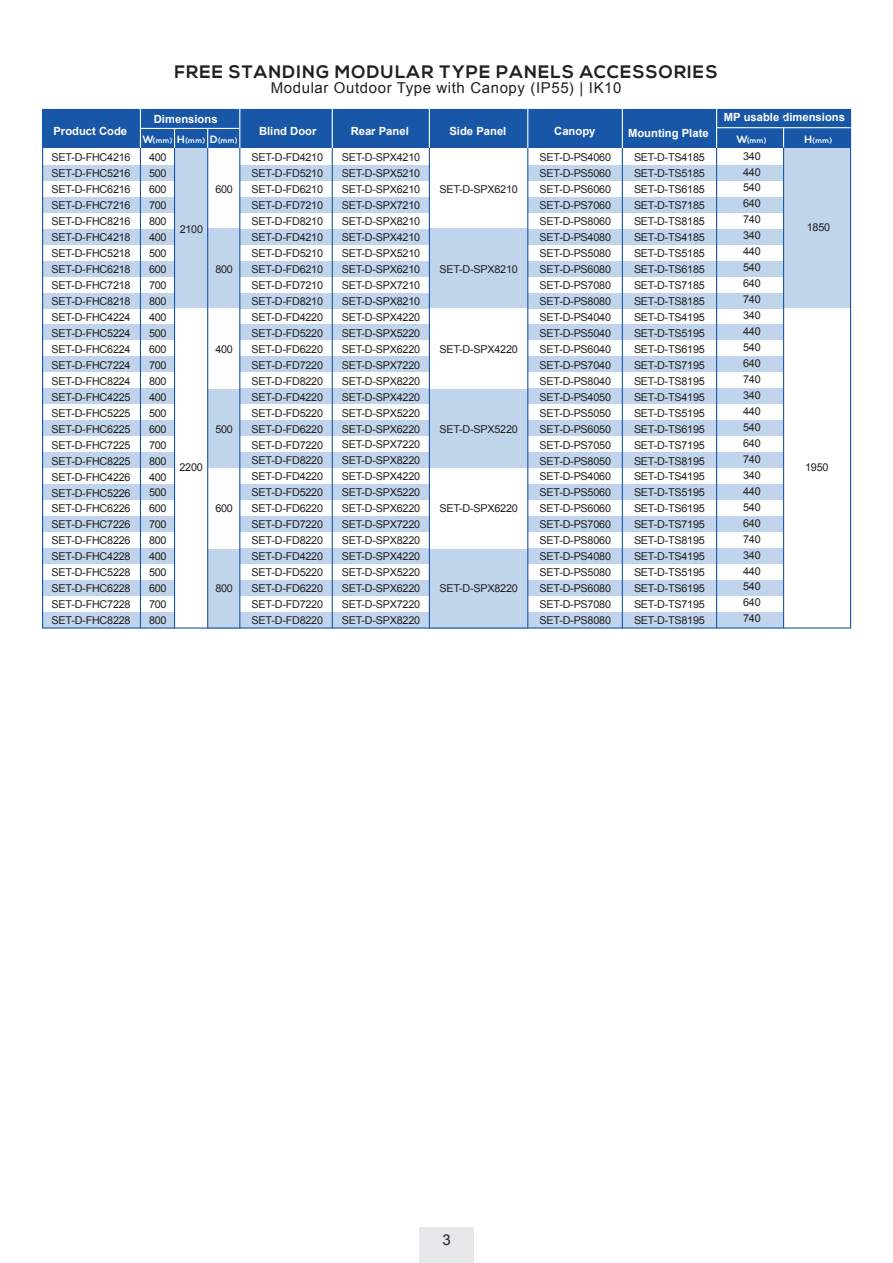
<style>
.page{position:relative;width:893px;height:1263px;background:#fff}
.page>*{position:absolute;margin:0;border:0;box-sizing:border-box;transform-origin:0 0}
.t1{font:700 18px "Nexa";letter-spacing:.06em;color:#231f20}
.t2{font:15px "Arial";letter-spacing:.04em;color:#231f20}
.t3{font:700 11.25px "Arial";color:#fff}
.t4{font:10.8px/15.9px "Arial";letter-spacing:-.02em;color:#231f20;text-align:justify}
.t5{font:700 7.5px "Nexa";letter-spacing:.04em;color:#fff}
.s1{font-size:10.5px}
</style>
<div class="page">
<div style="left:42px;top:165px;width:808px;height:16px;background:#c0d5ec"></div>
<div style="left:42px;top:197px;width:808px;height:16px;background:#c0d5ec"></div>
<div style="left:42px;top:229px;width:808px;height:16px;background:#c0d5ec"></div>
<div style="left:42px;top:261px;width:808px;height:16px;background:#c0d5ec"></div>
<div style="left:42px;top:293px;width:808px;height:16px;background:#c0d5ec"></div>
<div style="left:42px;top:324px;width:808px;height:16px;background:#c0d5ec"></div>
<div style="left:42px;top:356px;width:808px;height:16px;background:#c0d5ec"></div>
<div style="left:42px;top:388px;width:808px;height:16px;background:#c0d5ec"></div>
<div style="left:42px;top:420px;width:808px;height:16px;background:#c0d5ec"></div>
<div style="left:42px;top:452px;width:808px;height:16px;background:#c0d5ec"></div>
<div style="left:42px;top:484px;width:808px;height:16px;background:#c0d5ec"></div>
<div style="left:42px;top:516px;width:808px;height:16px;background:#c0d5ec"></div>
<div style="left:42px;top:548px;width:808px;height:16px;background:#c0d5ec"></div>
<div style="left:42px;top:580px;width:808px;height:16px;background:#c0d5ec"></div>
<div style="left:42px;top:612px;width:808px;height:16px;background:#c0d5ec"></div>
<div style="left:174px;top:148px;width:33px;height:159px;background:#c0d5ec"></div>
<div style="left:208px;top:148px;width:32px;height:81px;background:#fff"></div>
<div style="left:208px;top:229px;width:32px;height:79px;background:#c0d5ec"></div>
<div style="left:208px;top:308px;width:32px;height:81px;background:#fff"></div>
<div style="left:208px;top:389px;width:32px;height:79px;background:#c0d5ec"></div>
<div style="left:208px;top:468px;width:32px;height:81px;background:#fff"></div>
<div style="left:208px;top:549px;width:32px;height:79px;background:#c0d5ec"></div>
<div style="left:429px;top:148px;width:99px;height:81px;background:#fff"></div>
<div style="left:429px;top:229px;width:99px;height:79px;background:#c0d5ec"></div>
<div style="left:429px;top:308px;width:99px;height:81px;background:#fff"></div>
<div style="left:429px;top:389px;width:99px;height:79px;background:#c0d5ec"></div>
<div style="left:429px;top:468px;width:99px;height:81px;background:#fff"></div>
<div style="left:429px;top:549px;width:99px;height:79px;background:#c0d5ec"></div>
<div style="left:175px;top:309px;width:33px;height:319px;background:#fff"></div>
<div style="left:784px;top:148px;width:66px;height:161px;background:#c0d5ec"></div>
<div style="left:784px;top:309px;width:66px;height:319px;background:#fff"></div>
<div style="left:419px;top:1227px;width:55px;height:36px;background:#e6e7e9"></div>
<div style="left:43px;top:109px;width:808px;height:39px;background:#1857a7"></div>
<hr style="left:140px;top:109px;width:1px;height:519px;background:#1857a7">
<hr style="left:174px;top:118px;width:1px;height:510px;background:#1857a7">
<hr style="left:207px;top:118px;width:1px;height:510px;background:#1857a7">
<hr style="left:716px;top:118px;width:1px;height:510px;background:#1857a7">
<hr style="left:239px;top:109px;width:1px;height:519px;background:#1857a7">
<hr style="left:332px;top:109px;width:1px;height:519px;background:#1857a7">
<hr style="left:622px;top:109px;width:1px;height:519px;background:#1857a7">
<hr style="left:429px;top:109px;width:1px;height:519px;background:#1857a7">
<hr style="left:140px;top:109px;width:1px;height:39px;background:#fff">
<svg style="left:174px;top:129px;width:1px;height:19px"></svg>
<svg style="left:207px;top:129px;width:1px;height:19px"></svg>
<hr style="left:239px;top:109px;width:1px;height:39px;background:#fff">
<hr style="left:332px;top:109px;width:1px;height:39px;background:#fff">
<hr style="left:429px;top:109px;width:1px;height:39px;background:#fff">
<hr style="left:622px;top:109px;width:1px;height:39px;background:#fff">
<hr style="left:527px;top:109px;width:1px;height:519px;background:#1857a7">
<hr style="left:527px;top:109px;width:1px;height:39px;background:#fff">
<hr style="left:140px;top:128px;width:99px;height:1px;background:#fff">
<hr style="left:716px;top:109px;width:1px;height:39px;background:#fff">
<hr style="left:783px;top:118px;width:1px;height:510px;background:#1857a7">
<svg style="left:783px;top:128px;width:1px;height:19px"></svg>
<hr style="left:717px;top:127px;width:133px;height:1px;background:#fff">
<h1 class="t1" style="left:174px;top:61px;width:545px">FREE STANDING MODULAR TYPE PANELS ACCESSORIES</h1>
<h2 class="t2" style="left:271px;top:78px;width:352px">Modular Outdoor Type with Canopy (IP55) | IK10</h2>
<p class="t3" style="left:154px;top:112px;width:65px">Dimensions</p>
<p class="t5" style="left:143px;top:136px;width:97px"><span class="s1">W</span>(mm) <span class="s1">H</span>(mm) <span class="s1">D</span>(mm)</p>
<p class="t3" style="left:53px;top:123px;width:75px">Product Code</p>
<p class="t3" style="left:259px;top:123px;width:59px">Blind Door</p>
<p class="t3" style="left:351px;top:123px;width:60px">Rear Panel</p>
<p class="t3" style="left:449px;top:123px;width:58px">Side Panel</p>
<p class="t3" style="left:554px;top:123px;width:43px">Canopy</p>
<p class="t3" style="left:628px;top:126px;width:82px">Mounting Plate</p>
<p class="t3" style="left:724px;top:109px;width:123px">MP usable dimensions</p>
<p class="t5" style="left:737px;top:136px;width:31px"><span class="s1">W</span>(mm)</p>
<p class="t5" style="left:804px;top:136px;width:29px"><span class="s1">H</span>(mm)</p>
<p class="t4" style="left:743px;top:148px;width:19px">340<br>440<br>540<br>640<br>740<br>340<br>440<br>540<br>640<br>740<br>340<br>440<br>540<br>640<br>740<br>340<br>440<br>540<br>640<br>740<br>340<br>440<br>540<br>640<br>740<br>340<br>440<br>540<br>640<br>740</p>
<p class="t4" style="left:252px;top:149px;width:73px">SET-D-FD4210<br>SET-D-FD5210<br>SET-D-FD6210<br>SET-D-FD7210<br>SET-D-FD8210<br>SET-D-FD4210<br>SET-D-FD5210<br>SET-D-FD6210<br>SET-D-FD7210<br>SET-D-FD8210<br>SET-D-FD4220<br>SET-D-FD5220<br>SET-D-FD6220<br>SET-D-FD7220<br>SET-D-FD8220<br>SET-D-FD4220<br>SET-D-FD5220<br>SET-D-FD6220<br>SET-D-FD7220<br>SET-D-FD8220<br>SET-D-FD4220<br>SET-D-FD5220<br>SET-D-FD6220<br>SET-D-FD7220<br>SET-D-FD8220<br>SET-D-FD4220<br>SET-D-FD5220<br>SET-D-FD6220<br>SET-D-FD7220<br>SET-D-FD8220</p>
<p class="t4" style="left:342px;top:149px;width:80px">SET-D-SPX4210<br>SET-D-SPX5210<br>SET-D-SPX6210<br>SET-D-SPX7210<br>SET-D-SPX8210<br>SET-D-SPX4210<br>SET-D-SPX5210<br>SET-D-SPX6210<br>SET-D-SPX7210<br>SET-D-SPX8210<br>SET-D-SPX4220<br>SET-D-SPX5220<br>SET-D-SPX6220<br>SET-D-SPX7220<br>SET-D-SPX8220<br>SET-D-SPX4220<br>SET-D-SPX5220<br>SET-D-SPX6220<br>SET-D-SPX7220<br>SET-D-SPX8220<br>SET-D-SPX4220<br>SET-D-SPX5220<br>SET-D-SPX6220<br>SET-D-SPX7220<br>SET-D-SPX8220<br>SET-D-SPX4220<br>SET-D-SPX5220<br>SET-D-SPX6220<br>SET-D-SPX7220<br>SET-D-SPX8220</p>
<p class="t4" style="left:52px;top:150px;width:80px">SET-D-FHC4216<br>SET-D-FHC5216<br>SET-D-FHC6216<br>SET-D-FHC7216<br>SET-D-FHC8216<br>SET-D-FHC4218<br>SET-D-FHC5218<br>SET-D-FHC6218<br>SET-D-FHC7218<br>SET-D-FHC8218<br>SET-D-FHC4224<br>SET-D-FHC5224<br>SET-D-FHC6224<br>SET-D-FHC7224<br>SET-D-FHC8224<br>SET-D-FHC4225<br>SET-D-FHC5225<br>SET-D-FHC6225<br>SET-D-FHC7225<br>SET-D-FHC8225<br>SET-D-FHC4226<br>SET-D-FHC5226<br>SET-D-FHC6226<br>SET-D-FHC7226<br>SET-D-FHC8226<br>SET-D-FHC4228<br>SET-D-FHC5228<br>SET-D-FHC6228<br>SET-D-FHC7228<br>SET-D-FHC8228</p>
<p class="t4" style="left:149px;top:150px;width:19px">400<br>500<br>600<br>700<br>800<br>400<br>500<br>600<br>700<br>800<br>400<br>500<br>600<br>700<br>800<br>400<br>500<br>600<br>700<br>800<br>400<br>500<br>600<br>700<br>800<br>400<br>500<br>600<br>700<br>800</p>
<p class="t4" style="left:540px;top:149px;width:73px">SET-D-PS4060<br>SET-D-PS5060<br>SET-D-PS6060<br>SET-D-PS7060<br>SET-D-PS8060<br>SET-D-PS4080<br>SET-D-PS5080<br>SET-D-PS6080<br>SET-D-PS7080<br>SET-D-PS8080<br>SET-D-PS4040<br>SET-D-PS5040<br>SET-D-PS6040<br>SET-D-PS7040<br>SET-D-PS8040<br>SET-D-PS4050<br>SET-D-PS5050<br>SET-D-PS6050<br>SET-D-PS7050<br>SET-D-PS8050<br>SET-D-PS4060<br>SET-D-PS5060<br>SET-D-PS6060<br>SET-D-PS7060<br>SET-D-PS8060<br>SET-D-PS4080<br>SET-D-PS5080<br>SET-D-PS6080<br>SET-D-PS7080<br>SET-D-PS8080</p>
<p class="t4" style="left:634px;top:149px;width:72px">SET-D-TS4185<br>SET-D-TS5185<br>SET-D-TS6185<br>SET-D-TS7185<br>SET-D-TS8185<br>SET-D-TS4185<br>SET-D-TS5185<br>SET-D-TS6185<br>SET-D-TS7185<br>SET-D-TS8185<br>SET-D-TS4195<br>SET-D-TS5195<br>SET-D-TS6195<br>SET-D-TS7195<br>SET-D-TS8195<br>SET-D-TS4195<br>SET-D-TS5195<br>SET-D-TS6195<br>SET-D-TS7195<br>SET-D-TS8195<br>SET-D-TS4195<br>SET-D-TS5195<br>SET-D-TS6195<br>SET-D-TS7195<br>SET-D-TS8195<br>SET-D-TS4195<br>SET-D-TS5195<br>SET-D-TS6195<br>SET-D-TS7195<br>SET-D-TS8195</p>
<p class="t4" style="left:439px;top:181px;width:80px">SET-D-SPX6210</p>
<p class="t4" style="left:215px;top:181px;width:19px">600</p>
<p class="t4" style="left:807px;top:219px;width:25px">1850</p>
<p class="t4" style="left:180px;top:221px;width:25px">2100</p>
<p class="t4" style="left:439px;top:261px;width:80px">SET-D-SPX8210</p>
<p class="t4" style="left:215px;top:261px;width:19px">800</p>
<p class="t4" style="left:439px;top:341px;width:80px">SET-D-SPX4220</p>
<p class="t4" style="left:215px;top:341px;width:19px">400</p>
<p class="t4" style="left:439px;top:421px;width:80px">SET-D-SPX5220</p>
<p class="t4" style="left:215px;top:421px;width:19px">500</p>
<p class="t4" style="left:180px;top:459px;width:25px">2200</p>
<p class="t4" style="left:805px;top:459px;width:25px">1950</p>
<p class="t4" style="left:439px;top:501px;width:80px">SET-D-SPX6220</p>
<p class="t4" style="left:215px;top:501px;width:19px">600</p>
<p class="t4" style="left:439px;top:580px;width:80px">SET-D-SPX8220</p>
<p class="t4" style="left:215px;top:580px;width:19px">800</p>
<h2 class="t2" style="left:443px;top:1230px;width:10px">3</h2>
</div>
